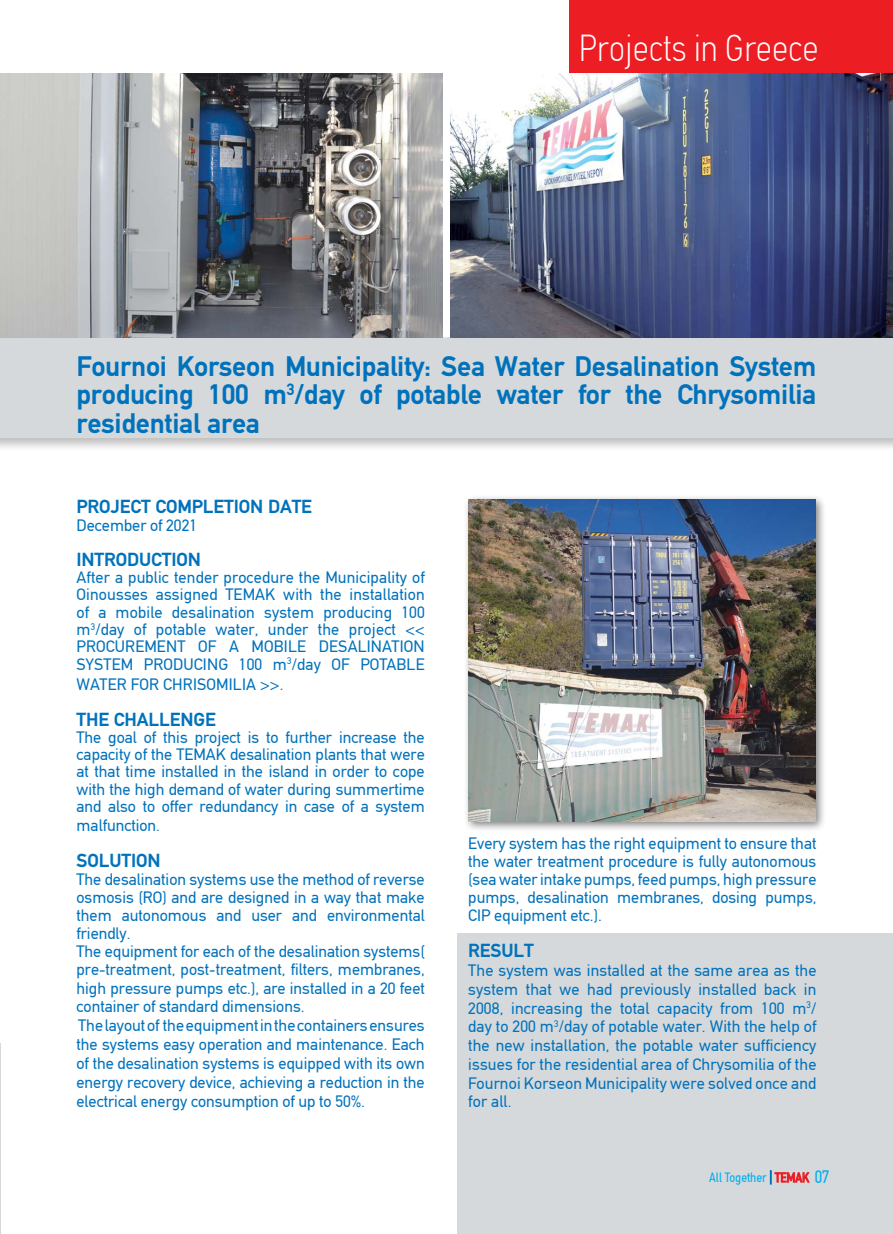
<style>
.page{position:relative;width:893px;height:1234px;background:#fff}
.page>*{position:absolute;margin:0;border:0;box-sizing:border-box;transform-origin:0 0}
.t1{font:100 condensed 37.5px "PF Din Text";color:#fff}
.t2{font:700 28.5px/28.5px "PF Din Text";letter-spacing:-.01em;color:#0072bc;text-align:justify}
.t3{font:700 19.05px "PF Din Text";letter-spacing:-.005em;color:#0072bc}
.t4{font:18px "PF Din Text Condensed";color:#00aeef}
.t5{font:16.5px/18.5px "PF Din Text";color:#0072bc;text-align:justify}
.t6{font:13.5px "PF Din Text Condensed";color:#00aeef}
.s1{color:#0072bc}
.s2{color:#ed1d24}
</style>
<div class="page">
<div style="left:569px;top:0;width:324px;height:73px;background:#ed1d24"></div>
<div style="left:457px;top:933px;width:436px;height:300px;background:#d6d9db"></div>
<div style="left:0;top:146px;width:893px;height:306px;background:#000;opacity:.25"></div>
<div style="left:0;top:148px;width:893px;height:289px;background:#d6d9db"></div>
<svg style="left:770px;top:1170px;width:40px;height:14px"></svg>
<hr style="left:0;top:1043px;width:1px;height:190px;background:#d6d9db">
<div style="left:463px;top:494px;width:364px;height:338px;background:#000;opacity:.5"></div>
<img style="left:469px;top:499px;width:347px;height:322px">
<img style="left:0;top:73px;width:443px;height:264px">
<img style="left:450px;top:73px;width:443px;height:264px">
<div style="left:443px;top:69px;width:7px;height:268px;background:#fff"></div>
<h1 class="t1" style="left:579px;top:27px;width:241px">Projects in Greece</h1>
<h2 class="t2" style="left:77px;top:351px;width:741px">Fournoi Korseon Municipality: Sea Water Desalination System producing 100 m<sup>3</sup>/day of potable water for the Chrysomilia residential area</h2>
<p class="t3" style="left:77px;top:495px;width:237px">PROJECT COMPLETION DATE</p>
<p class="t5" style="left:77px;top:516px;width:122px">December of 2021</p>
<p class="t3" style="left:77px;top:548px;width:126px">INTRODUCTION</p>
<p class="t5" style="left:77px;top:569px;width:350px;line-height:17.2px">After a public tender procedure the Municipality of Oinousses assigned TEMAK with the installation of a mobile desalination system producing 100 m<sup>3</sup>/day of potable water, under the project &lt;&lt; PROCUREMENT OF A MOBILE DESALINATION SYSTEM PRODUCING 100 m<sup>3</sup>/day OF POTABLE</p>
<p class="t5" style="left:77px;top:674px;width:209px">WATER FOR CHRISOMILIA &gt;&gt;.</p>
<p class="t3" style="left:77px;top:707px;width:141px">THE CHALLENGE</p>
<p class="t5" style="left:77px;top:728px;width:350px;line-height:17.2px">The goal of this project is to further increase the capacity of the TEMAK desalination plants that were at that time installed in the island in order to cope with the high demand of water during summertime and also to offer redundancy in case of a system</p>
<p class="t5" style="left:77px;top:816px;width:85px">malfunction.</p>
<p class="t3" style="left:77px;top:849px;width:86px">SOLUTION</p>
<p class="t5" style="left:77px;top:870px;width:350px;text-align:left">The desalination systems use the method of reverse osmosis (RO) and are designed in a way that make them autonomous and user and environmental friendly.<br>The equipment for each of the desalination systems( pre-treatment, post-treatment, filters, membranes, high pressure pumps etc.), are installed in a 20 feet container of standard dimensions.<br>The layout of the equipment in the containers ensures the systems easy operation and maintenance. Each of the desalination systems is equipped with its own energy recovery device, achieving a reduction in the electrical energy consumption of up to 50%.</p>
<p class="t5" style="left:468px;top:834px;width:350px;line-height:18px">Every system has the right equipment to ensure that the water treatment procedure is fully autonomous (sea water intake pumps, feed pumps, high pressure pumps, desalination membranes, dosing pumps, CIP equipment etc.).</p>
<p class="t3" style="left:468px;top:939px;width:67px">RESULT</p>
<p class="t5" style="left:468px;top:960px;width:350px">The system was installed at the same area as the system that we had previously installed back in 2008, increasing the total capacity from 100 m<sup>3</sup>/ day to 200 m<sup>3</sup>/day of potable water. With the help of the new installation, the potable water sufficiency issues for the residential area of Chrysomilia of the Fournoi Korseon Municipality were solved once and for all.</p>
<p class="t6" style="left:709px;top:1169px;width:101px">All Together <span class="s1">|</span> <span class="s2">TEMAK</span></p>
<p class="t4" style="left:815px;top:1166px;width:16px">07</p>
</div>
